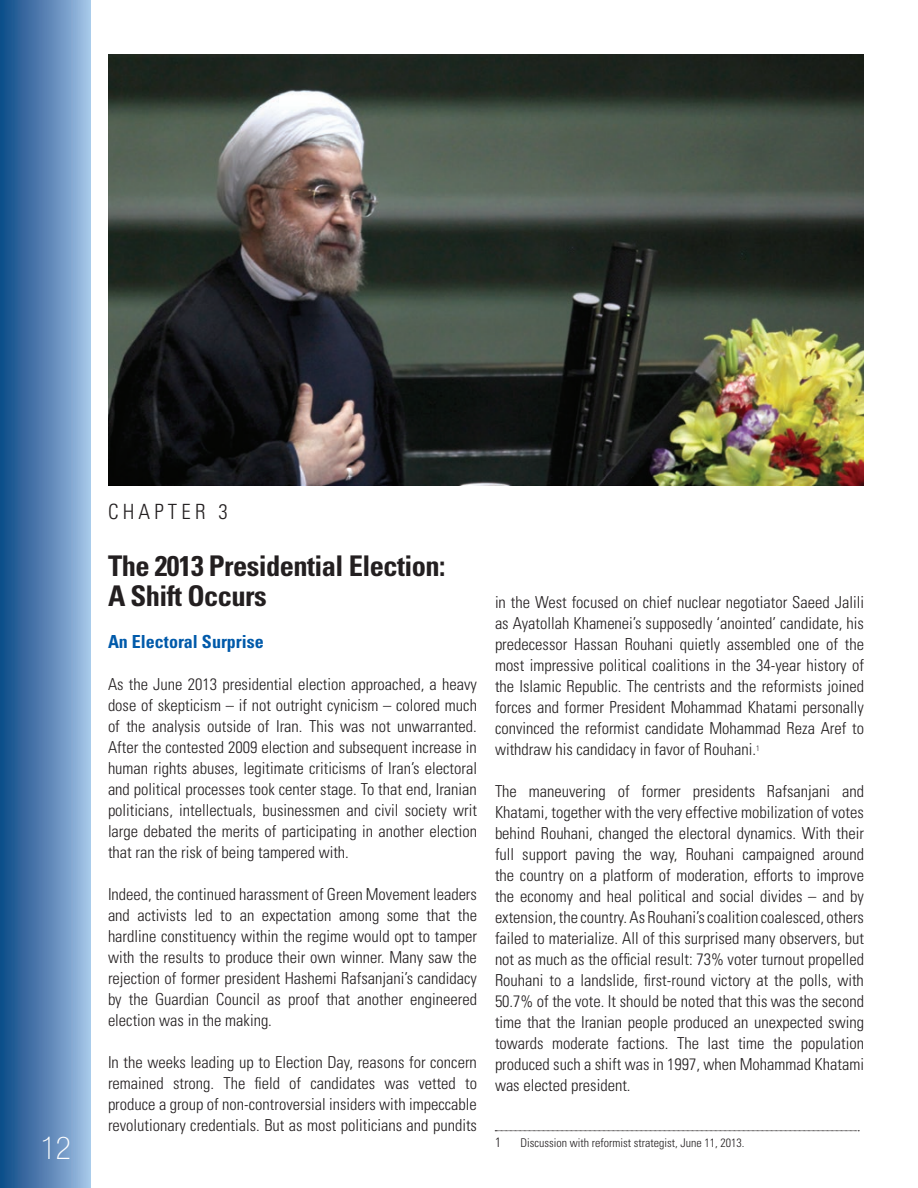
<style>
.page{position:relative;width:918px;height:1188px;background:#fff}
.page>*{position:absolute;margin:0;border:0;box-sizing:border-box;transform-origin:0 0}
.t1{font:100 condensed 31.5px "Helvetica Neue";color:#fff}
.t2{font:700 condensed 28.5px/30px "Univers";letter-spacing:-.02em;color:#231f20}
.t3{font:300 condensed 21px "Univers";letter-spacing:.2em;color:#231f20}
.t4{font:700 condensed 18px "Univers";color:#015aaa}
.t5{font:300 condensed 16.5px/21px "Univers";color:#231f20;text-align:justify}
.t6{font:300 condensed 13.5px "Univers";color:#231f20}
.t7{font:300 condensed 12px "Univers";color:#231f20}
</style>
<div class="page">
<div style="left:0;top:0;width:90px;height:1188px;background:linear-gradient(to right,#0c4785,#a2c0e4)"></div>
<svg style="left:495px;top:1131px;width:364px;height:1px"></svg>
<img style="left:108px;top:54px;width:756px;height:432px">
<h1 class="t1" style="left:41px;top:1130px;width:32px">12</h1>
<p class="t3" style="left:108px;top:499px;width:121px">CHAPTER 3</p>
<h2 class="t2" style="left:108px;top:551px;width:339px">The 2013 Presidential Election:<br>A Shift Occurs</h2>
<p class="t4" style="left:108px;top:631px;width:157px">An Electoral Surprise</p>
<p class="t5" style="left:108px;top:674px;width:371px">As the June 2013 presidential election approached, a heavy dose of skepticism – if not outright cynicism – colored much of the analysis outside of Iran. This was not unwarranted.<br>After the contested 2009 election and subsequent increase in human rights abuses, legitimate criticisms of Iran’s electoral and political processes took center stage. To that end, Iranian politicians, intellectuals, businessmen and civil society writ large debated the merits of participating in another election that ran the risk of being tampered with.</p>
<p class="t5" style="left:108px;top:884px;width:371px">Indeed, the continued harassment of Green Movement leaders and activists led to an expectation among some that the hardline constituency within the regime would opt to tamper with the results to produce their own winner. Many saw the rejection of former president Hashemi Rafsanjani’s candidacy by the Guardian Council as proof that another engineered election was in the making.</p>
<p class="t5" style="left:108px;top:1052px;width:371px">In the weeks leading up to Election Day, reasons for concern remained strong. The field of candidates was vetted to produce a group of non-controversial insiders with impeccable revolutionary credentials. But as most politicians and pundits</p>
<p class="t5" style="left:495px;top:592px;width:371px">in the West focused on chief nuclear negotiator Saeed Jalili as Ayatollah Khamenei’s supposedly ‘anointed’ candidate, his predecessor Hassan Rouhani quietly assembled one of the most impressive political coalitions in the 34-year history of the Islamic Republic. The centrists and the reformists joined forces and former President Mohammad Khatami personally convinced the reformist candidate Mohammad Reza Aref to withdraw his candidacy in favor of Rouhani.<sup>1</sup></p>
<p class="t5" style="left:495px;top:781px;width:371px">The maneuvering of former presidents Rafsanjani and Khatami, together with the very effective mobilization of votes behind Rouhani, changed the electoral dynamics. With their full support paving the way, Rouhani campaigned around the country on a platform of moderation, efforts to improve the economy and heal political and social divides – and by extension, the country. As Rouhani’s coalition coalesced, others failed to materialize. All of this surprised many observers, but not as much as the official result: 73% voter turnout propelled Rouhani to a landslide, first-round victory at the polls, with 50.7% of the vote. It should be noted that this was the second time that the Iranian people produced an unexpected swing towards moderate factions. The last time the population produced such a shift was in 1997, when Mohammad Khatami was elected president.</p>
<p class="t6" style="left:495px;top:1134px;width:7px">1</p>
<p class="t7" style="left:520px;top:1136px;width:225px">Discussion with reformist strategist, June 11, 2013.</p>
</div>
